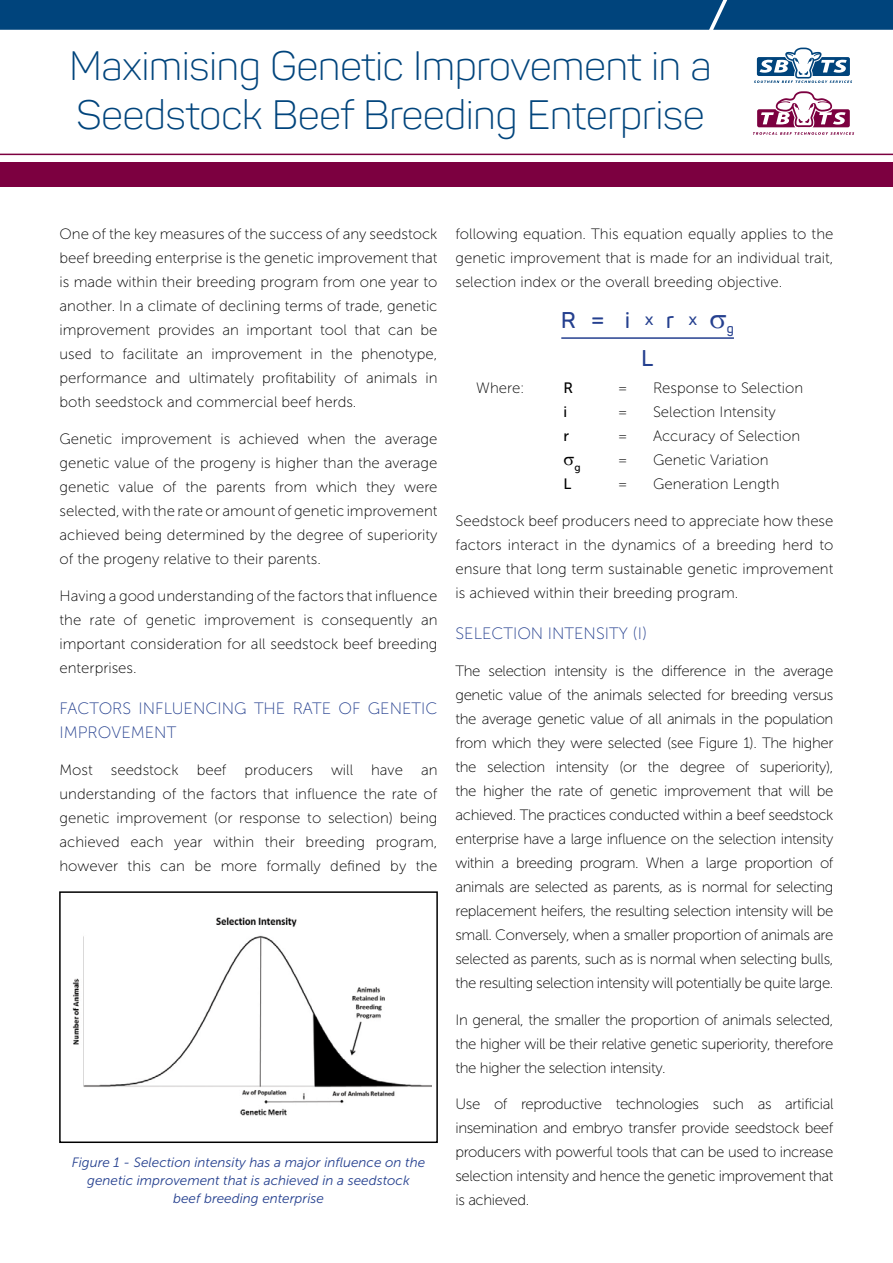
<style>
.page{position:relative;width:893px;height:1263px;background:#fff}
.page>*{position:absolute;margin:0;border:0;box-sizing:border-box;transform-origin:0 0}
.t1{font:300 40.5px/49.5px "Panton";color:#00447c}
.t2{font:600 22.5px "Panton";color:#25408f}
.t3{font:16.5px/24px "Museo Sans 100";color:#25408f}
.t4{font:15px/24px "Museo Sans 100";color:#000;text-align:justify}
.t5{font:15px "Museo Sans 500";color:#000}
.t6{font:italic 13.5px/18px "Museo Sans 300";color:#25408f;text-align:center}
.t7{font:600 13.05px "Panton";color:#25408f}
.t8{font:10.5px "Museo Sans 500";color:#000}
.s1{font-size:16.5px}
</style>
<div class="page">
<img style="left:72px;top:917px;width:359px;height:199px">
<div style="left:59px;top:891px;width:379px;height:252px;border:2px solid #000"></div>
<hr style="left:561px;top:337px;width:173px;height:2px;background:#25408f">
<div style="left:0;top:163px;width:893px;height:24px;background:#7c0040"></div>
<hr style="left:0;top:154px;width:893px;height:1px;background:#7c0040">
<div style="left:0;top:0;width:893px;height:30px;background:#00447c"></div>
<svg style="left:754px;top:48px;width:98px;height:35px"></svg>
<svg style="left:753px;top:91px;width:101px;height:44px"></svg>
<h1 class="t1" style="left:70px;top:41px;width:643px">Maximising Genetic Improvement in a<br>Seedstock Beef Breeding Enterprise</h1>
<p class="t4" style="left:60px;top:222px;width:379px">One of the key measures of the success of any seedstock beef breeding enterprise is the genetic improvement that is made within their breeding program from one year to another. In a climate of declining terms of trade, genetic improvement provides an important tool that can be used to facilitate an improvement in the phenotype, performance and ultimately profitability of animals in both seedstock and commercial beef herds.</p>
<p class="t4" style="left:60px;top:427px;width:379px">Genetic improvement is achieved when the average genetic value of the progeny is higher than the average genetic value of the parents from which they were selected, with the rate or amount of genetic improvement achieved being determined by the degree of superiority of the progeny relative to their parents.</p>
<p class="t4" style="left:60px;top:584px;width:379px">Having a good understanding of the factors that influence the rate of genetic improvement is consequently an important consideration for all seedstock beef breeding enterprises.</p>
<p class="t3" style="left:60px;top:696px;width:379px">FACTORS INFLUENCING THE RATE OF GENETIC<br>IMPROVEMENT</p>
<p class="t4" style="left:60px;top:757px;width:379px">Most seedstock beef producers will have an understanding of the factors that influence the rate of genetic improvement (or response to selection) being achieved each year within their breeding program, however this can be more formally defined by the</p>
<p class="t6" style="left:72px;top:1153px;width:355px">Figure 1 - Selection intensity has a major influence on the genetic improvement that is achieved in a seedstock<br>beef breeding enterprise</p>
<p class="t4" style="left:455px;top:222px;width:379px">following equation. This equation equally applies to the genetic improvement that is made for an individual trait, selection index or the overall breeding objective.</p>
<h2 class="t2" style="left:561px;top:306px;width:137px">R = i <span class="s1">x</span> r <span class="s1">x</span></h2>
<h2 class="t2" style="left:642px;top:344px;width:13px">L</h2>
<p class="t7" style="left:727px;top:320px;width:9px">g</p>
<p class="t4" style="left:476px;top:376px;width:50px">Where:</p>
<p class="t5" style="left:563px;top:380px;width:11px">R</p>
<p class="t4" style="left:617px;top:376px;width:12px">=</p>
<p class="t4" style="left:653px;top:376px;width:152px">Response to Selection</p>
<p class="t5" style="left:563px;top:404px;width:5px">i</p>
<p class="t4" style="left:617px;top:400px;width:12px">=</p>
<p class="t4" style="left:653px;top:400px;width:124px">Selection Intensity</p>
<p class="t5" style="left:563px;top:428px;width:7px">r</p>
<p class="t4" style="left:617px;top:424px;width:12px">=</p>
<p class="t4" style="left:653px;top:424px;width:149px">Accuracy of Selection</p>
<p class="t8" style="left:574px;top:462px;width:8px">g</p>
<p class="t4" style="left:617px;top:448px;width:12px">=</p>
<p class="t4" style="left:653px;top:448px;width:117px">Genetic Variation</p>
<p class="t5" style="left:563px;top:476px;width:9px">L</p>
<p class="t4" style="left:617px;top:472px;width:12px">=</p>
<p class="t4" style="left:653px;top:472px;width:128px">Generation Length</p>
<p class="t4" style="left:455px;top:509px;width:379px">Seedstock beef producers need to appreciate how these factors interact in the dynamics of a breeding herd to ensure that long term sustainable genetic improvement is achieved within their breeding program.</p>
<p class="t3" style="left:455px;top:621px;width:193px">SELECTION INTENSITY (I)</p>
<p class="t4" style="left:455px;top:659px;width:379px">The selection intensity is the difference in the average genetic value of the animals selected for breeding versus the average genetic value of all animals in the population from which they were selected (see Figure 1). The higher the selection intensity (or the degree of superiority), the higher the rate of genetic improvement that will be achieved. The practices conducted within a beef seedstock enterprise have a large influence on the selection intensity within a breeding program. When a large proportion of animals are selected as parents, as is normal for selecting replacement heifers, the resulting selection intensity will be small. Conversely, when a smaller proportion of animals are selected as parents, such as is normal when selecting bulls, the resulting selection intensity will potentially be quite large.</p>
<p class="t4" style="left:455px;top:1007px;width:379px">In general, the smaller the proportion of animals selected, the higher will be their relative genetic superiority, therefore the higher the selection intensity.</p>
<p class="t4" style="left:455px;top:1092px;width:379px">Use of reproductive technologies such as artificial insemination and embryo transfer provide seedstock beef producers with powerful tools that can be used to increase selection intensity and hence the genetic improvement that is achieved.</p>
</div>
